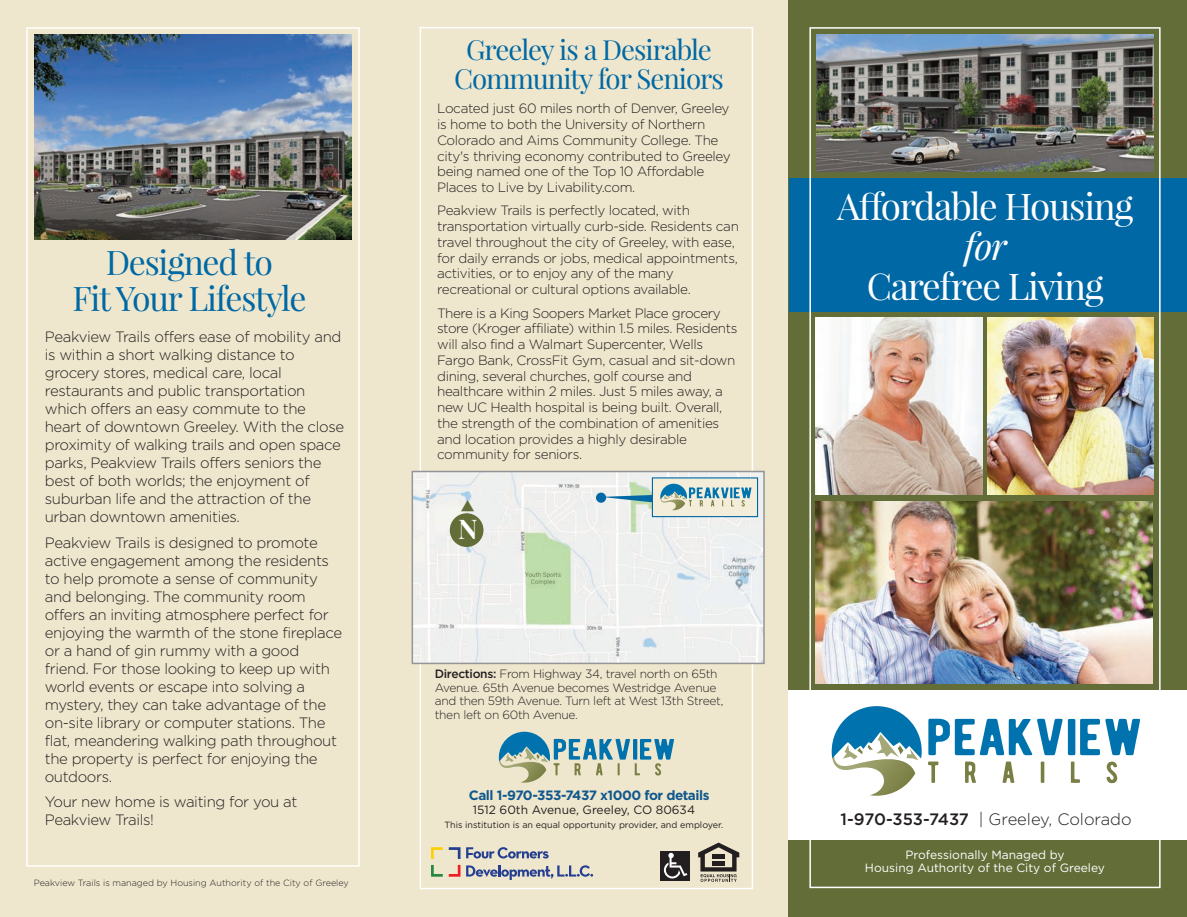
<style>
.page{position:relative;width:1187px;height:917px;background:#fff}
.page>*{position:absolute;margin:0;border:0;box-sizing:border-box;transform-origin:0 0}
.t1{font:36px "Playfair Display";letter-spacing:-.04em;color:#fff}
.t2{font:italic 36px "Playfair Display";color:#fff}
.t3{font:33px/36px "Playfair Display";letter-spacing:-.04em;color:#0068a4;text-align:center}
.t4{font:27px/28.5px "Playfair Display";letter-spacing:-.04em;color:#0068a4;text-align:center}
.t5{font:700 26.4px "Playfair Display";color:#fff}
.t6{font:18px "Pictograph One";color:#626d37}
.t7{font:300 16.5px "Gotham";color:#231f20}
.t8{font:300 15px/18px "Gotham";letter-spacing:-.025em;color:#231f20}
.t9{font:300 13.5px/15.8px "Gotham";letter-spacing:-.025em;color:#231f20}
.t10{font:700 13.5px "Gotham";letter-spacing:-.035em;color:#11588e}
.t11{font:300 12px/13.5px "Gotham";letter-spacing:-.025em;color:#231f20}
.t12{font:12px/13.5px "Gotham";color:#fff;text-align:center}
.t13{font:12px "Gotham";color:#231f20}
.t14{font:300 9px "Gotham";color:#231f20}
.t15{font:9px "Gotham";color:#231f20}
.s1{font-weight:500}
</style>
<div class="page">
<div style="left:384px;top:0;width:404px;height:917px;background:#efe7cd"></div>
<div style="left:0;top:0;width:386px;height:917px;background:#efe7cd"></div>
<div style="left:419px;top:27px;width:334px;height:862px;border:2px solid #fff"></div>
<div style="left:788px;top:0;width:398px;height:917px;background:#626d37"></div>
<div style="left:789px;top:178px;width:397px;height:133px;background:#0068a4"></div>
<div style="left:809px;top:27px;width:351px;height:861px;border:2px solid #fff"></div>
<img style="left:816px;top:34px;width:337px;height:138px">
<img style="left:987px;top:318px;width:166px;height:176px">
<img style="left:816px;top:318px;width:166px;height:176px">
<img style="left:816px;top:501px;width:336px;height:182px">
<div style="left:788px;top:689px;width:398px;height:150px;background:#fff"></div>
<div style="left:26px;top:27px;width:334px;height:839px;border:2px solid #fff"></div>
<img style="left:34px;top:35px;width:317px;height:205px">
<img style="left:414px;top:474px;width:347px;height:187px">
<div style="left:411px;top:471px;width:353px;height:193px;border:2px solid #939598"></div>
<svg style="left:698px;top:842px;width:41px;height:39px"></svg>
<hr style="left:712px;top:854px;width:13px;height:4px;background:#231f20">
<div style="left:712px;top:860px;width:13px;height:5px;background:#231f20"></div>
<div style="left:660px;top:850px;width:29px;height:30px;background:#231f20"></div>
<svg style="left:664px;top:852px;width:23px;height:26px"></svg>
<div style="left:653px;top:478px;width:104px;height:38px;background:#f3edda"></div>
<div style="left:652px;top:477px;width:106px;height:40px;border:1px solid #0068a4"></div>
<svg style="left:431px;top:847px;width:162px;height:33px"></svg>
<div style="left:596px;top:492px;width:10px;height:11px;background:#0068a4;border-radius:50%"></div>
<svg style="left:831px;top:706px;width:90px;height:89px"></svg>
<svg style="left:928px;top:718px;width:212px;height:37px"></svg>
<svg style="left:928px;top:761px;width:10px;height:22px"></svg>
<svg style="left:965px;top:761px;width:11px;height:22px"></svg>
<svg style="left:1002px;top:761px;width:12px;height:22px"></svg>
<svg style="left:1040px;top:761px;width:4px;height:21px"></svg>
<svg style="left:1070px;top:761px;width:9px;height:21px"></svg>
<svg style="left:1106px;top:761px;width:11px;height:22px"></svg>
<svg style="left:498px;top:731px;width:176px;height:51px"></svg>
<svg style="left:601px;top:484px;width:150px;height:26px"></svg>
<div style="left:450px;top:513px;width:33px;height:34px;background:#626d37;border-radius:50%"></div>
<h2 class="t3" style="left:72px;top:246px;width:236px">Designed to<br>Fit Your Lifestyle</h2>
<p class="t8" style="left:45px;top:328px;width:301px">Peakview Trails offers ease of mobility and is within a short walking distance to grocery stores, medical care, local restaurants and public transportation which offers an easy commute to the heart of downtown Greeley. With the close proximity of walking trails and open space parks, Peakview Trails offers seniors the best of both worlds; the enjoyment of suburban life and the attraction of the urban downtown amenities.</p>
<p class="t8" style="left:45px;top:533px;width:299px">Peakview Trails is designed to promote active engagement among the residents to help promote a sense of community and belonging. The community room offers an inviting atmosphere perfect for enjoying the warmth of the stone fireplace or a hand of gin rummy with a good friend. For those looking to keep up with world events or escape into solving a mystery, they can take advantage of the on-site library or computer stations. The flat, meandering walking path throughout the property is perfect for enjoying the outdoors.</p>
<p class="t8" style="left:45px;top:793px;width:254px">Your new home is waiting for you at<br>Peakview Trails!</p>
<p class="t14" style="left:34px;top:878px;width:317px">Peakview Trails is managed by Housing Authority of the City of Greeley</p>
<h3 class="t4" style="left:454px;top:37px;width:271px">Greeley is a Desirable<br>Community for Seniors</h3>
<p class="t9" style="left:437px;top:101px;width:295px">Located just 60 miles north of Denver, Greeley is home to both the University of Northern Colorado and Aims Community College. The city's thriving economy contributed to Greeley being named one of the Top 10 Affordable Places to Live by Livability.com.</p>
<p class="t9" style="left:437px;top:203px;width:303px">Peakview Trails is perfectly located, with transportation virtually curb-side. Residents can travel throughout the city of Greeley, with ease, for daily errands or jobs, medical appointments, activities, or to enjoy any of the many recreational or cultural options available.</p>
<p class="t9" style="left:437px;top:305px;width:302px">There is a King Soopers Market Place grocery store (Kroger affiliate) within 1.5 miles. Residents will also find a Walmart Supercenter, Wells Fargo Bank, CrossFit Gym, casual and sit-down dining, several churches, golf course and healthcare within 2 miles. Just 5 miles away, a new UC Health hospital is being built. Overall, the strength of the combination of amenities and location provides a highly desirable community for seniors.</p>
<p class="t6" style="left:457px;top:512px;width:14px;rotate:-90deg">&gt;</p>
<h3 class="t5" style="left:458px;top:514px;width:21px">N</h3>
<p class="t11" style="left:435px;top:667px;width:290px"><span class="s1">Directions:</span> From Highway 34, travel north on 65th Avenue. 65th Avenue becomes Westridge Avenue and then 59th Avenue. Turn left at West 13th Street, then left on 60th Avenue.</p>
<p class="t10" style="left:469px;top:787px;width:242px">Call 1-970-353-7437 x1000 for details</p>
<p class="t13" style="left:473px;top:802px;width:224px">1512 60th Avenue, Greeley, CO 80634</p>
<p class="t15" style="left:444px;top:820px;width:280px">This institution is an equal opportunity provider, and employer.</p>
<h1 class="t1" style="left:837px;top:186px;width:298px">Affordable Housing</h1>
<h1 class="t2" style="left:963px;top:226px;width:45px">for</h1>
<h1 class="t1" style="left:867px;top:266px;width:238px">Carefree Living</h1>
<p class="t7" style="left:840px;top:809px;width:293px"><span class="s1">1-970-353-7437</span> | Greeley, Colorado</p>
<p class="t12" style="left:865px;top:848px;width:241px">Professionally Managed by<br>Housing Authority of the City of Greeley</p>
</div>
